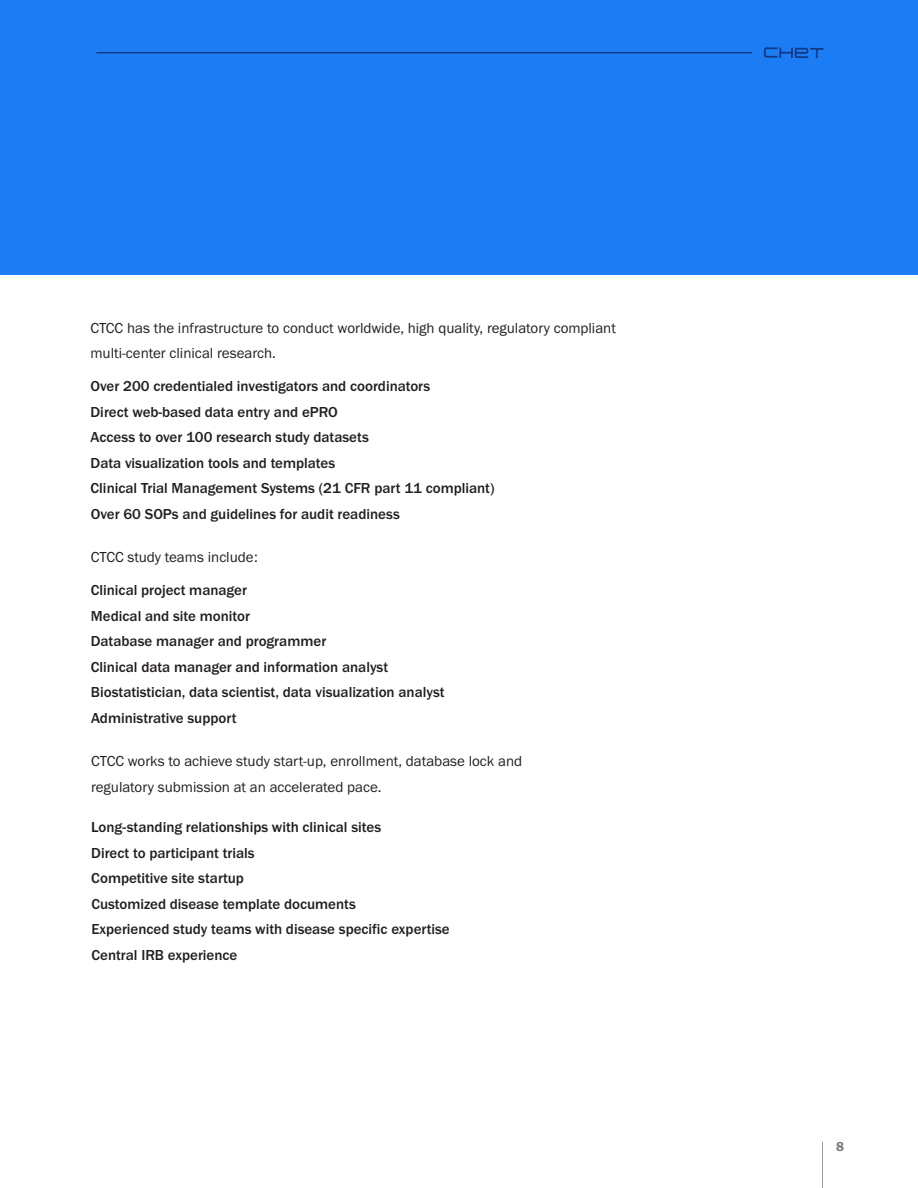
<style>
.page{position:relative;width:918px;height:1188px;background:#fff}
.page>*{position:absolute;margin:0;border:0;box-sizing:border-box;transform-origin:0 0}
.t1{font:500 15px/25.5px "Franklin Gothic URW";color:#231f20}
.t2{font:15px/25.5px "Franklin Gothic URW Boo";color:#231f20}
.t3{font:13.5px "Franklin Gothic URW Dem";color:#7a7a7a}
</style>
<div class="page">
<div style="left:0;top:0;width:918px;height:274px;background:#1b7cf3"></div>
<svg style="left:764px;top:47px;width:60px;height:11px"></svg>
<hr style="left:96px;top:53px;width:656px;height:1px;background:#0e1c56">
<hr style="left:822px;top:1142px;width:1px;height:46px;background:#9c9ea1">
<p class="t2" style="left:90px;top:315px;width:527px">CTCC has the infrastructure to conduct worldwide, high quality, regulatory compliant multi-center clinical research.</p>
<p class="t1" style="left:90px;top:373px;width:406px">Over 200 credentialed investigators and coordinators<br>Direct web-based data entry and ePRO<br>Access to over 100 research study datasets<br>Data visualization tools and templates<br>Clinical Trial Management Systems (21 CFR part 11 compliant)<br>Over 60 SOPs and guidelines for audit readiness</p>
<p class="t2" style="left:91px;top:544px;width:169px">CTCC study teams include:</p>
<p class="t1" style="left:91px;top:577px;width:355px">Clinical project manager<br>Medical and site monitor<br>Database manager and programmer<br>Clinical data manager and information analyst Biostatistician, data scientist, data visualization analyst Administrative support</p>
<p class="t2" style="left:91px;top:748px;width:433px">CTCC works to achieve study start-up, enrollment, database lock and regulatory submission at an accelerated pace.</p>
<p class="t1" style="left:91px;top:814px;width:360px">Long-standing relationships with clinical sites<br>Direct to participant trials<br>Competitive site startup<br>Customized disease template documents<br>Experienced study teams with disease specific expertise Central IRB experience</p>
<p class="t3" style="left:836px;top:1138px;width:9px">8</p>
</div>
